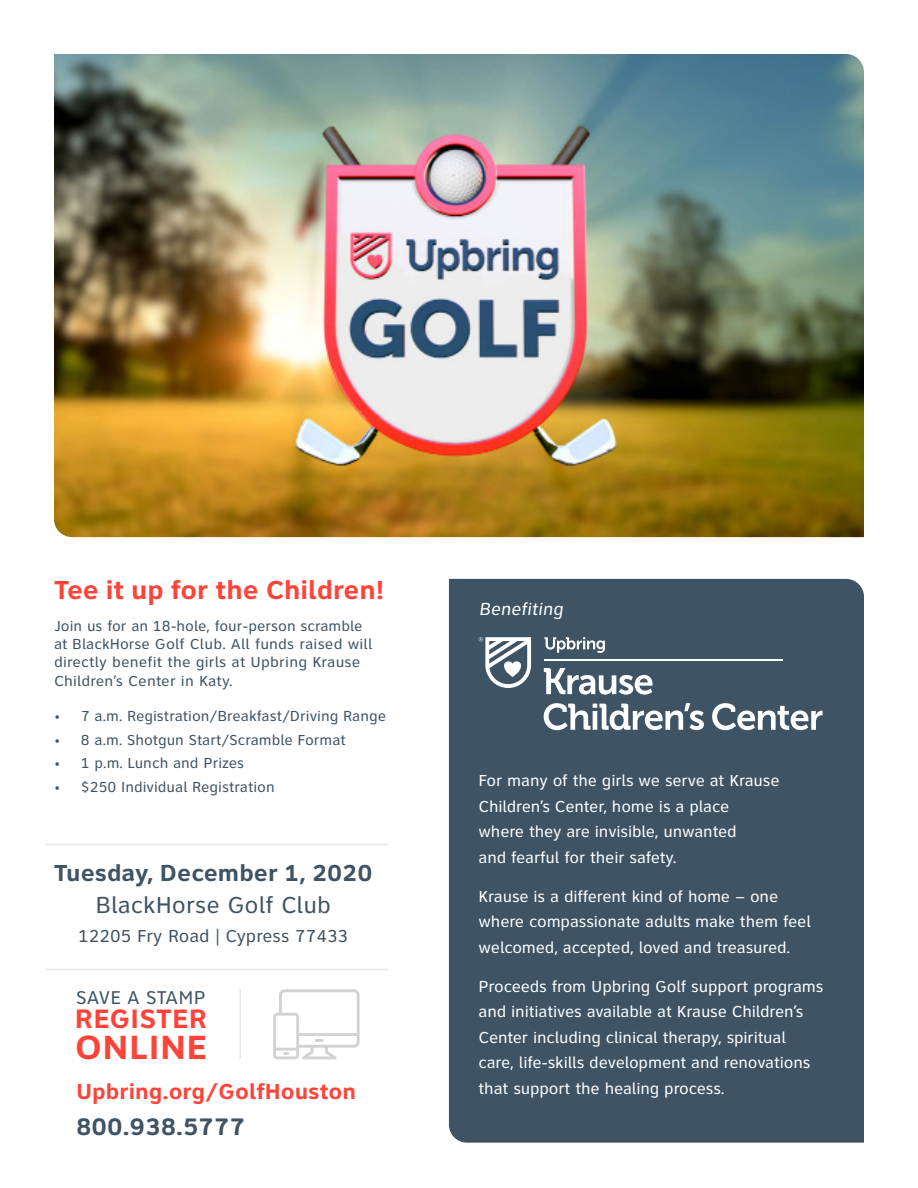
<style>
.page{position:relative;width:918px;height:1188px;background:#fff}
.page>*{position:absolute;margin:0;border:0;box-sizing:border-box;transform-origin:0 0}
.body{font:700 34.8px "Clearview Text";letter-spacing:.015em;color:#ff4338}
.body-2{font:700 27.6px "Clearview Text";letter-spacing:.015em;color:#ff4338}
.t1{font:700 27px "Clearview Text";color:#ff4338}
.t2{font:700 24.75px "Clearview Text";color:#3e5364}
.t3{font:700 24px "Clearview Text";color:#3e5364}
.t4{font:24px "Clearview Text";color:#3e5364}
.t5{font:700 22.5px "Clearview Text";color:#ff4338}
.body-3{font:19.2px "Clearview Text";letter-spacing:.005em;color:#3e5364}
.body-4{font:18px "Clearview Text";color:#3e5364}
.t6{font:italic 18px "Clearview Text";color:#fff}
.body-5{font:16.5px/25.5px "Clearview Text";letter-spacing:-.01em;color:#fff}
.bullets{font:15px/18px "Clearview Text";color:#3e5364}
.s1{font-weight:300;font-size:12px}
</style>
<div class="page">
<div style="left:449px;top:579px;width:415px;height:564px;background:#3e5364"></div>
<img style="left:54px;top:54px;width:810px;height:483px">
<hr style="left:46px;top:844px;width:342px;height:1px;background:#e4e5e7">
<hr style="left:46px;top:969px;width:342px;height:1px;background:#e4e5e7">
<hr style="left:240px;top:989px;width:1px;height:70px;background:#e4e5e7">
<svg style="left:273px;top:989px;width:87px;height:70px"></svg>
<svg style="left:545px;top:637px;width:60px;height:16px"></svg>
<hr style="left:545px;top:659px;width:238px;height:1px;background:#fff">
<svg style="left:544px;top:668px;width:109px;height:27px"></svg>
<svg style="left:544px;top:703px;width:160px;height:27px"></svg>
<svg style="left:712px;top:703px;width:111px;height:27px"></svg>
<svg style="left:479px;top:637px;width:52px;height:51px"></svg>
<p class="t1" style="left:54px;top:575px;width:332px">Tee it up for the Children!</p>
<p class="bullets" style="left:54px;top:617px;width:320px">Join us for an 18-hole, four-person scramble at BlackHorse Golf Club. All funds raised will directly benefit the girls at Upbring Krause</p>
<p class="bullets" style="left:54px;top:672px;width:180px">Children’s Center in Katy.</p>
<p class="bullets" style="left:54px;top:707px;width:334px"><span class="s1">•</span> 7 a.m. Registration/Breakfast/Driving Range</p>
<p class="bullets" style="left:54px;top:731px;width:294px"><span class="s1">•</span> 8 a.m. Shotgun Start/Scramble Format</p>
<p class="bullets" style="left:54px;top:754px;width:192px"><span class="s1">•</span> 1 p.m. Lunch and Prizes</p>
<p class="bullets" style="left:54px;top:778px;width:222px"><span class="s1">•</span> $250 Individual Registration</p>
<p class="body-5" style="left:479px;top:768px;width:303px">For many of the girls we serve at Krause Children’s Center, home is a place<br>where they are invisible, unwanted<br>and fearful for their safety.</p>
<p class="body-5" style="left:479px;top:884px;width:334px">Krause is a different kind of home – one where compassionate adults make them feel welcomed, accepted, loved and treasured.</p>
<p class="body-5" style="left:479px;top:974px;width:346px">Proceeds from Upbring Golf support programs and initiatives available at Krause Children’s Center including clinical therapy, spiritual care, life-skills development and renovations that support the healing process.</p>
<p class="t6" style="left:479px;top:599px;width:86px">Benefiting</p>
<p class="t3" style="left:54px;top:859px;width:320px">Tuesday, December 1, 2020</p>
<p class="t4" style="left:96px;top:891px;width:237px">BlackHorse Golf Club</p>
<p class="body-4" style="left:78px;top:926px;width:271px">12205 Fry Road | Cypress 77433</p>
<p class="body-3" style="left:76px;top:986px;width:131px">SAVE A STAMP</p>
<p class="body-2" style="left:75px;top:1003px;width:134px">REGISTER</p>
<p class="body" style="left:75px;top:1027px;width:134px">ONLINE</p>
<p class="t5" style="left:76px;top:1078px;width:282px">Upbring.org/GolfHouston</p>
<p class="t2" style="left:76px;top:1112px;width:171px">800.938.5777</p>
</div>
